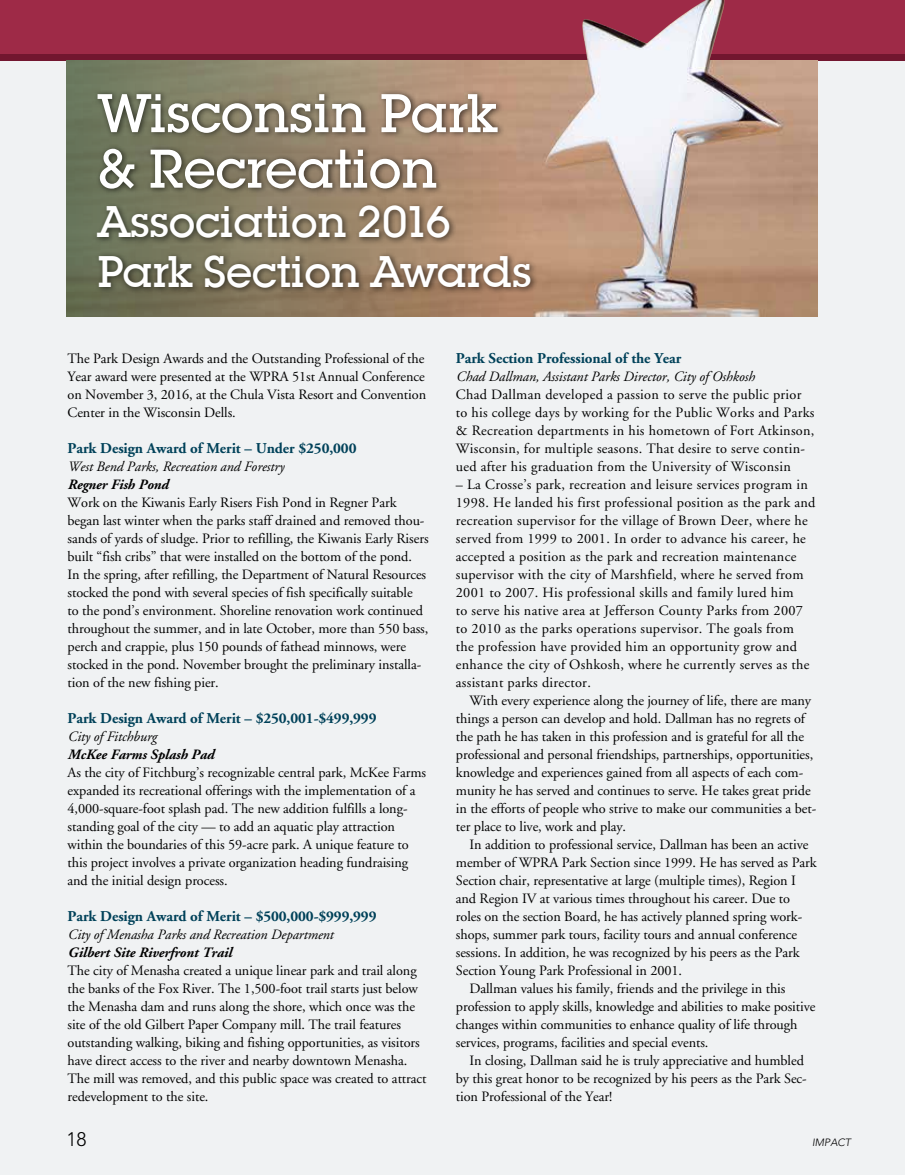
<style>
.page{position:relative;width:905px;height:1175px;background:#fff}
.page>*{position:absolute;margin:0;border:0;box-sizing:border-box;transform-origin:0 0}
.t1{font:500 57px/55.5px "Lubalin Gra Itc TEE";letter-spacing:-.01em;color:#fff}
.t2{font:500 45.9px/49.5px "Lubalin Gra Itc TEE";letter-spacing:-.01em;color:#fff}
.t3{font:300 19.5px "Avenir";color:#000}
.t4{font:700 15px "Adobe Garamond";letter-spacing:-.005em;color:#004159}
.t5{font:14.25px/18px "Adobe Garamond";letter-spacing:-.005em;color:#000}
.t6{font:14.25px/18px "Adobe Garamond";letter-spacing:.02em;color:#000}
.t7{font:italic 14.25px "Adobe Garamond";letter-spacing:-.005em;color:#000}
.t8{font:italic 700 14.25px "Adobe Garamond";letter-spacing:-.005em;color:#000}
.t9{font:italic 300 10.5px "Avenir";color:#000}
</style>
<div class="page">
<div style="left:0;top:60px;width:904px;height:1114px;background:#f0f2f3"></div>
<div style="left:0;top:0;width:904px;height:54px;background:#9e2a47"></div>
<div style="left:0;top:54px;width:904px;height:6px;background:#72162f"></div>
<img style="left:507px;top:60px;width:310px;height:257px">
<img style="left:543px;top:0;width:239px;height:273px">
<svg style="left:66px;top:60px;width:441px;height:257px;background:#877e63"></svg>
<div style="left:93px;top:90px;width:445px;height:204px;background:#000;opacity:.65"></div>
<h1 class="t1" style="left:98px;top:85px;width:402px">Wisconsin Park &amp; Recreation</h1>
<h2 class="t2" style="left:98px;top:197px;width:436px">Association 2016<br>Park Section Awards</h2>
<p class="t5" style="left:68px;top:349px;width:360px;text-align:justify">The Park Design Awards and the Outstanding Professional of the Year award were presented at the WPRA 51st Annual Conference on November 3, 2016, at the Chula Vista Resort and Convention Center in the Wisconsin Dells.</p>
<p class="t4" style="left:68px;top:439px;width:290px">Park Design Award of Merit – Under $250,000</p>
<p class="t7" style="left:68px;top:458px;width:218px">West Bend Parks, Recreation and Forestry</p>
<p class="t8" style="left:68px;top:476px;width:102px">Regner Fish Pond</p>
<p class="t5" style="left:68px;top:493px;width:362px">Work on the Kiwanis Early Risers Fish Pond in Regner Park began last winter when the parks staff drained and removed thou&shy;sands of yards of sludge. Prior to refilling, the Kiwanis Early Risers built “fish cribs” that were installed on the bottom of the pond.<br>In the spring, after refilling, the Department of Natural Resources stocked the pond with several species of fish specifically suitable<br>to the pond’s environment. Shoreline renovation work continued throughout the summer, and in late October, more than 550 bass, perch and crappie, plus 150 pounds of fathead minnows, were stocked in the pond. November brought the preliminary installa&shy;tion of the new fishing pier.</p>
<p class="t4" style="left:68px;top:709px;width:310px">Park Design Award of Merit – $250,001-$499,999</p>
<p class="t7" style="left:68px;top:728px;width:91px">City of Fitchburg</p>
<p class="t8" style="left:68px;top:746px;width:148px">McKee Farms Splash Pad</p>
<p class="t5" style="left:68px;top:763px;width:360px">As the city of Fitchburg’s recognizable central park, McKee Farms expanded its recreational offerings with the implementation of a 4,000-square-foot splash pad. The new addition fulfills a long&shy;standing goal of the city — to add an aquatic play attraction within the boundaries of this 59-acre park. A unique feature to this project involves a private organization heading fundraising and the initial design process.</p>
<p class="t4" style="left:68px;top:907px;width:310px">Park Design Award of Merit – $500,000-$999,999</p>
<p class="t7" style="left:68px;top:926px;width:267px">City of Menasha Parks and Recreation Department</p>
<p class="t8" style="left:68px;top:944px;width:166px">Gilbert Site Riverfront Trail</p>
<p class="t5" style="left:68px;top:961px;width:360px">The city of Menasha created a unique linear park and trail along the banks of the Fox River. The 1,500-foot trail starts just below the Menasha dam and runs along the shore, which once was the site of the old Gilbert Paper Company mill. The trail features outstanding walking, biking and fishing opportunities, as visitors have direct access to the river and nearby downtown Menasha.<br>The mill was removed, and this public space was created to attract redevelopment to the site.</p>
<p class="t4" style="left:456px;top:350px;width:227px">Park Section Professional of the Year</p>
<p class="t7" style="left:456px;top:369px;width:300px">Chad Dallman, Assistant Parks Director, City of Oshkosh</p>
<p class="t6" style="left:456px;top:386px;width:360px">Chad Dallman developed a passion to serve the public prior to his college days by working for the Public Works and Parks &amp; Recreation departments in his hometown of Fort Atkinson, Wisconsin, for multiple seasons. That desire to serve contin&shy;ued after his graduation from the University of Wisconsin</p>
<p class="t6" style="left:456px;top:476px;width:361px">– La Crosse’s park, recreation and leisure services program in 1998. He landed his first professional position as the park and recreation supervisor for the village of Brown Deer, where he served from 1999 to 2001. In order to advance his career, he accepted a position as the park and recreation maintenance supervisor with the city of Marshfield, where he served from 2001 to 2007. His professional skills and family lured him<br>to serve his native area at Jefferson County Parks from 2007 to 2010 as the parks operations supervisor. The goals from the profession have provided him an opportunity grow and enhance the city of Oshkosh, where he currently serves as the assistant parks director.</p>
<p class="t5" style="left:456px;top:692px;width:362px;text-indent:13px">With every experience along the journey of life, there are many things a person can develop and hold. Dallman has no regrets of the path he has taken in this profession and is grateful for all the professional and personal friendships, partnerships, opportunities, knowledge and experiences gained from all aspects of each com&shy;munity he has served and continues to serve. He takes great pride in the efforts of people who strive to make our communities a bet&shy;ter place to live, work and play.</p>
<p class="t5" style="left:469px;top:836px;width:341px">In addition to professional service, Dallman has been an active</p>
<p class="t5" style="left:456px;top:854px;width:362px">member of WPRA Park Section since 1999. He has served as Park</p>
<p class="t5" style="left:456px;top:872px;width:341px">Section chair, representative at large (multiple times), Region I</p>
<p class="t5" style="left:456px;top:890px;width:336px">and Region IV at various times throughout his career. Due to</p>
<p class="t5" style="left:456px;top:908px;width:348px">roles on the section Board, he has actively planned spring work-</p>
<p class="t5" style="left:456px;top:926px;width:343px">shops, summer park tours, facility tours and annual conference</p>
<p class="t5" style="left:456px;top:944px;width:345px">sessions. In addition, he was recognized by his peers as the Park</p>
<p class="t5" style="left:456px;top:962px;width:228px">Section Young Park Professional in 2001.</p>
<p class="t5" style="left:469px;top:980px;width:317px">Dallman values his family, friends and the privilege in this</p>
<p class="t5" style="left:456px;top:998px;width:361px">profession to apply skills, knowledge and abilities to make positive</p>
<p class="t5" style="left:456px;top:1016px;width:343px">changes within communities to enhance quality of life through</p>
<p class="t5" style="left:456px;top:1034px;width:254px">services, programs, facilities and special events.</p>
<p class="t5" style="left:469px;top:1052px;width:336px">In closing, Dallman said he is truly appreciative and humbled</p>
<p class="t5" style="left:456px;top:1070px;width:352px">by this great honor to be recognized by his peers as the Park Sec-</p>
<p class="t5" style="left:456px;top:1088px;width:158px">tion Professional of the Year!</p>
<h3 class="t3" style="left:66px;top:1128px;width:22px">18</h3>
<p class="t9" style="left:812px;top:1136px;width:40px">IMPACT</p>
</div>
